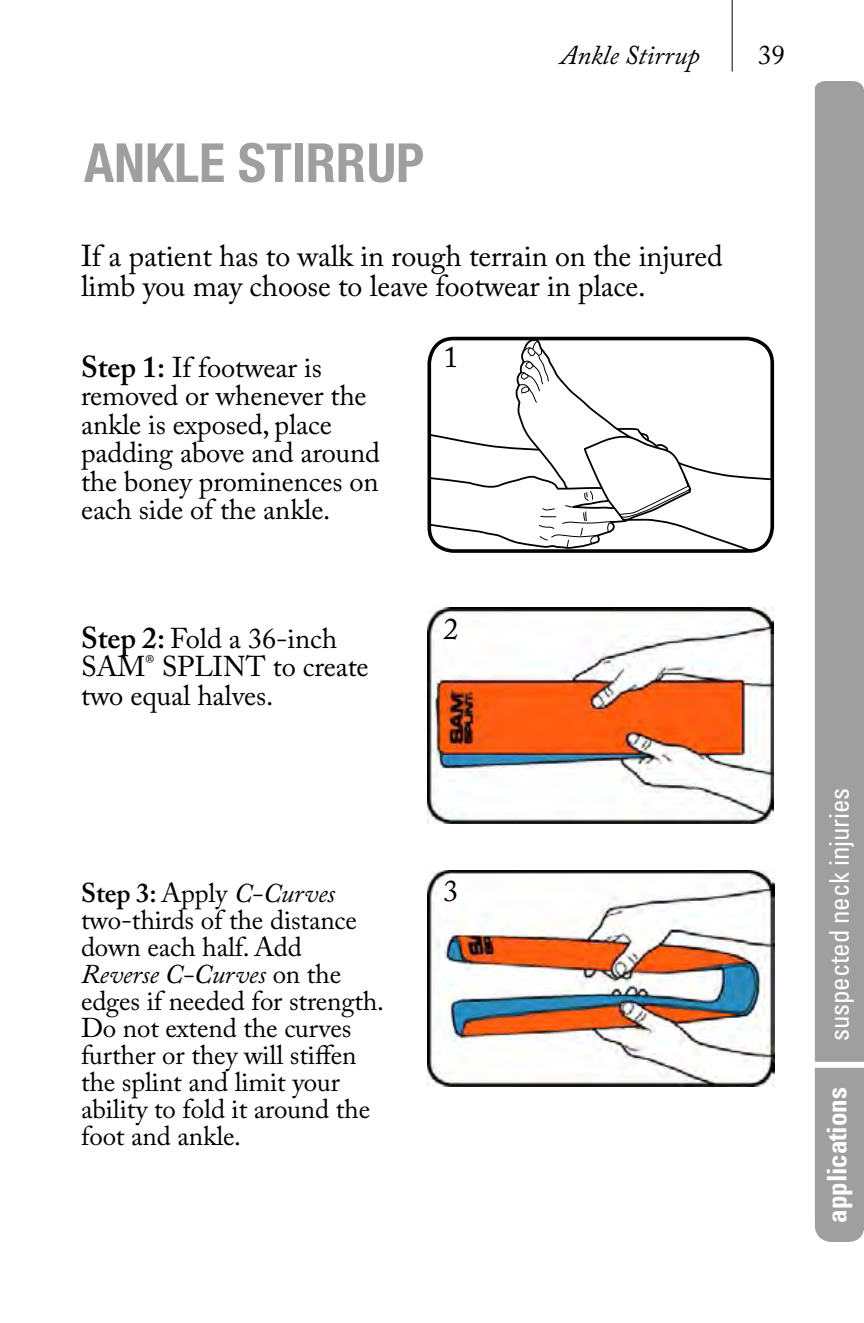
<style>
.page{position:relative;width:864px;height:1323px;background:#fff}
.page>*{position:absolute;margin:0;border:0;box-sizing:border-box;transform-origin:0 0}
.t1{font:700 condensed 54px "Helvetica Neue";color:#9f9f9f}
.t2{font:30px/30px "Adobe Caslon Pro";letter-spacing:-.005em;color:#000}
.t3{font:28.5px/28.5px "Adobe Caslon Pro";letter-spacing:-.005em;color:#000}
.t4{font:27px/27px "Adobe Caslon Pro";letter-spacing:-.005em;color:#000}
.t5{font:condensed 27px "Univers";letter-spacing:-.005em;color:#fff}
.t6{font:italic 27px "Adobe Caslon Pro";letter-spacing:-.005em;color:#000}
.t7{font:700 condensed 27px "Univers";letter-spacing:-.005em;color:#fff}
.s1{font-weight:600;font-size:30px}
.s2{font-weight:600}
.s3{font-style:italic}
</style>
<div class="page">
<hr style="left:732px;top:0;width:1px;height:72px;background:#000">
<svg style="left:428px;top:337px;width:346px;height:216px"></svg>
<img style="left:428px;top:608px;width:346px;height:216px">
<img style="left:428px;top:870px;width:346px;height:216px">
<div style="left:815px;top:81px;width:49px;height:1161px;background:#9f9f9f"></div>
<div style="left:827px;top:89px;width:32px;height:952px;background:#9f9f9f"></div>
<div style="left:793px;top:1062px;width:71px;height:6px;background:#fff"></div>
<h1 class="t1" style="left:84px;top:130px;width:342px">ANKLE STIRRUP</h1>
<p class="t6" style="left:560px;top:39px;width:141px">Ankle Stirrup</p>
<p class="t2" style="left:81px;top:241px;width:643px">If a patient has to walk in rough terrain on the injured limb you may choose to leave footwear in place.</p>
<p class="t3" style="left:81px;top:353px;width:300px"><span class="s1">Step 1:</span> If footwear is removed or whenever the ankle is exposed, place padding above and around the boney prominences on each side of the ankle.</p>
<p class="t2" style="left:444px;top:342px;width:16px">1</p>
<p class="t4" style="left:758px;top:42px;width:28px">39</p>
<p class="t3" style="left:81px;top:624px;width:289px"><span class="s1">Step 2:</span> Fold a 36-inch<br>SAM<sup>®</sup> SPLINT to create two equal halves.</p>
<p class="t2" style="left:444px;top:613px;width:16px">2</p>
<p class="t4" style="left:81px;top:879px;width:305px"><span class="s2">Step 3:</span> Apply <span class="s3">C-Curves </span>two-thirds of the distance down each half. Add<br><span class="s3">Reverse C-Curves</span> on the edges if needed for strength.<br>Do not extend the curves further or they will stiffen the splint and limit your ability to fold it around the foot and ankle.</p>
<p class="t2" style="left:444px;top:876px;width:16px">3</p>
<p class="t5" style="left:822px;top:1041px;width:255px;rotate:-90deg">suspected neck injuries</p>
<p class="t7" style="left:820px;top:1223px;width:137px;rotate:-90deg">applications</p>
</div>
